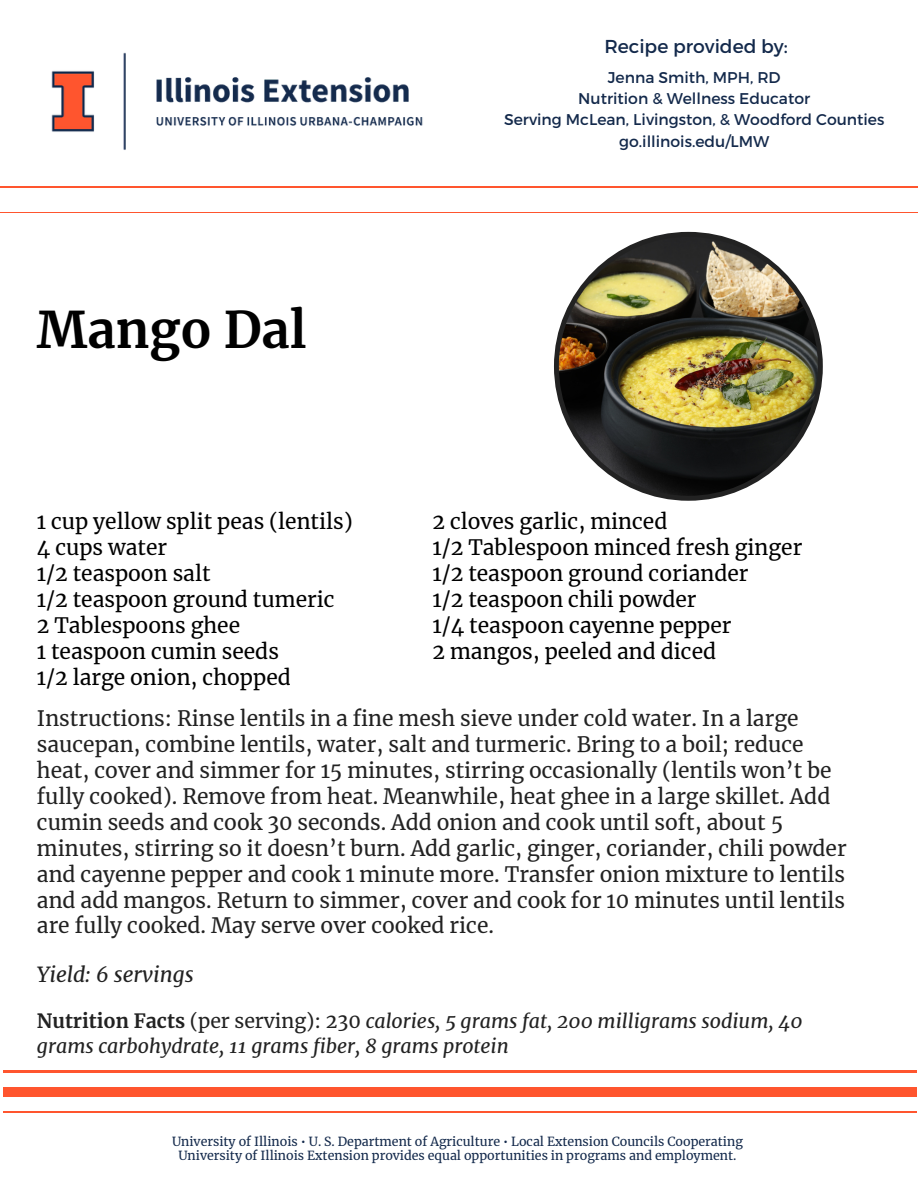
<style>
.page{position:relative;width:918px;height:1188px;background:#fff}
.page>*{position:absolute;margin:0;border:0;box-sizing:border-box;transform-origin:0 0}
.t1{font:700 49.8px "Merriweather";color:#000}
.t2{font:21px/25.8px "Merriweather";color:#222}
.t3{font:21px "Merriweather";color:#000}
.t4{font:italic 21px "Merriweather";color:#222}
.t5{font:italic 19.5px/24.8px "Merriweather";color:#222}
.t6{font:18.75px "Montserrat";color:#13294b}
.t7{font:15.6px "Montserrat";color:#13294b}
.t8{font:12.45px "Merriweather";color:#13294b}
.s1{font-weight:700;font-style:normal}
.s2{font-style:normal}
</style>
<div class="page">
<hr style="left:0;top:186px;width:918px;height:2px;background:#ff552e">
<hr style="left:0;top:212px;width:918px;height:1px;background:#ff552e">
<hr style="left:3px;top:1071px;width:914px;height:2px;background:#ff552e">
<div style="left:3px;top:1087px;width:914px;height:10px;background:#ff552e"></div>
<hr style="left:3px;top:1111px;width:914px;height:1px;background:#ff552e">
<img style="left:554px;top:232px;width:269px;height:269px">
<img style="left:51px;top:52px;width:372px;height:98px">
<p class="t6" style="left:604px;top:35px;width:185px">Recipe provided by:</p>
<p class="t1" style="left:37px;top:299px;width:271px">Mango Dal</p>
<p class="t3" style="left:37px;top:509px;width:317px">1 cup yellow split peas (lentils)</p>
<p class="t3" style="left:37px;top:535px;width:132px">4 cups water</p>
<p class="t3" style="left:37px;top:560px;width:175px">1/2 teaspoon salt</p>
<p class="t3" style="left:37px;top:586px;width:299px">1/2 teaspoon ground tumeric</p>
<p class="t3" style="left:37px;top:612px;width:205px">2 Tablespoons ghee</p>
<p class="t3" style="left:37px;top:638px;width:244px">1 teaspoon cumin seeds</p>
<p class="t3" style="left:37px;top:664px;width:255px">1/2 large onion, chopped</p>
<p class="t7" style="left:608px;top:67px;width:174px">Jenna Smith, MPH, RD</p>
<p class="t7" style="left:578px;top:88px;width:234px">Nutrition &amp; Wellness Educator</p>
<p class="t7" style="left:504px;top:110px;width:382px">Serving McLean, Livingston, &amp; Woodford Counties</p>
<p class="t7" style="left:619px;top:131px;width:152px">go.illinois.edu/LMW</p>
<p class="t3" style="left:433px;top:509px;width:236px">2 cloves garlic, minced</p>
<p class="t3" style="left:433px;top:535px;width:371px">1/2 Tablespoon minced fresh ginger</p>
<p class="t3" style="left:433px;top:560px;width:317px">1/2 teaspoon ground coriander</p>
<p class="t3" style="left:433px;top:586px;width:265px">1/2 teaspoon chili powder</p>
<p class="t3" style="left:433px;top:612px;width:300px">1/4 teaspoon cayenne pepper</p>
<p class="t3" style="left:433px;top:638px;width:285px">2 mangos, peeled and diced</p>
<p class="t2" style="left:37px;top:706px;width:811px">Instructions: Rinse lentils in a fine mesh sieve under cold water. In a large saucepan, combine lentils, water, salt and turmeric. Bring to a boil; reduce heat, cover and simmer for 15 minutes, stirring occasionally (lentils won’t be fully cooked). Remove from heat. Meanwhile, heat ghee in a large skillet. Add cumin seeds and cook 30 seconds. Add onion and cook until soft, about 5 minutes, stirring so it doesn’t burn. Add garlic, ginger, coriander, chili powder and cayenne pepper and cook 1 minute more. Transfer onion mixture to lentils and add mangos. Return to simmer, cover and cook for 10 minutes until lentils are fully cooked. May serve over cooked rice.</p>
<p class="t4" style="left:37px;top:961px;width:158px">Yield: 6 servings</p>
<p class="t5" style="left:37px;top:1008px;width:767px"><span class="s1">Nutrition Facts</span> <span class="s2">(per serving): 230</span> calories, 5 grams fat, 200 milligrams sodium, 40 grams carbohydrate, 11 grams fiber, 8 grams protein</p>
<p class="t8" style="left:172px;top:1133px;width:572px">University of Illinois • U. S. Department of Agriculture • Local Extension Councils Cooperating</p>
<p class="t8" style="left:178px;top:1148px;width:560px">University of Illinois Extension provides equal opportunities in programs and employment.</p>
</div>
